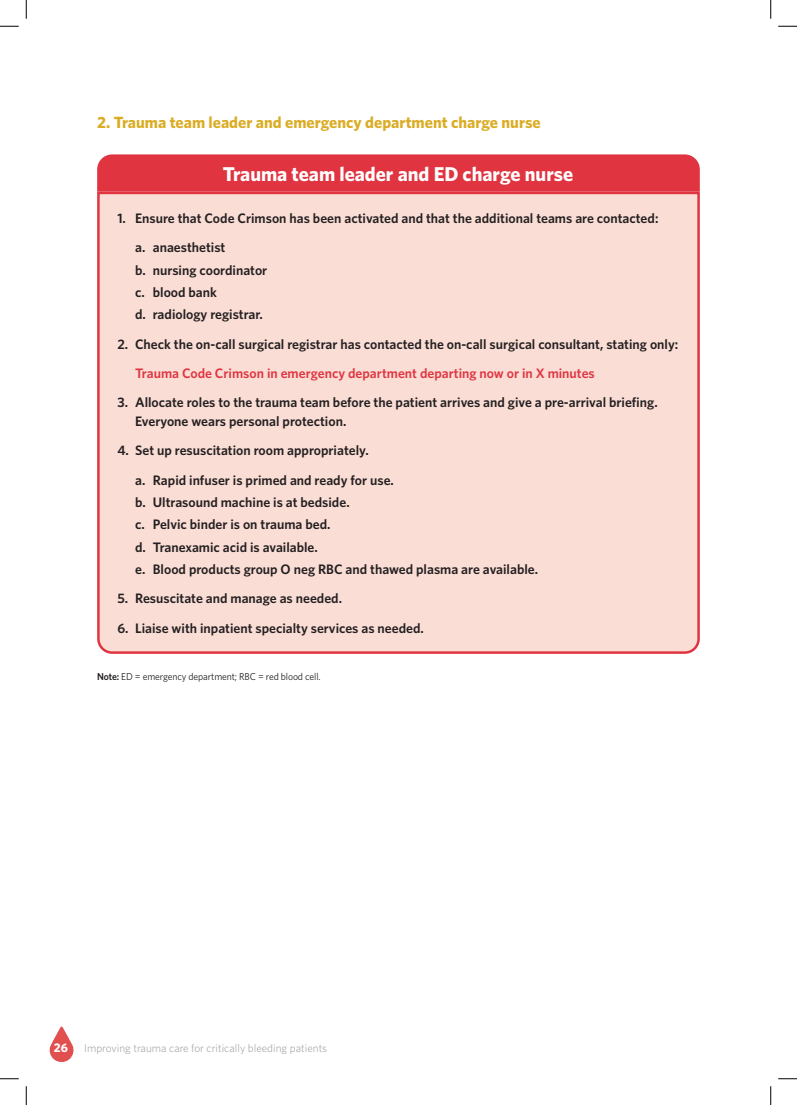
<style>
.page{position:relative;width:797px;height:1105px;background:#fff}
.page>*{position:absolute;margin:0;border:0;box-sizing:border-box;transform-origin:0 0}
.t1{font:700 20px "Whitney";color:#fff}
.Sub_head{font:700 16.25px "Whitney";color:#dbad26}
.t2{font:600 13.75px/18.8px "Whitney";color:#231f20}
.t3{font:600 13.75px "Whitney";color:#e03541}
.t4{font:700 12.5px "Whitney";color:#fff}
.t5{font:300 11.25px "Whitney";color:#93969a}
.t6{font:10px "Whitney";letter-spacing:-.01em;color:#231f20}
.s1{font-weight:600}
</style>
<div class="page">
<svg style="left:49px;top:1026px;width:25px;height:36px"></svg>
<div style="left:97px;top:154px;width:602px;height:36px;background:#e03541"></div>
<div style="left:97px;top:190px;width:603px;height:464px;background:#faddd5"></div>
<svg style="left:0;top:25px;width:19px;height:2px"></svg>
<svg style="left:778px;top:25px;width:19px;height:2px"></svg>
<svg style="left:0;top:1078px;width:19px;height:1px"></svg>
<svg style="left:778px;top:1078px;width:19px;height:1px"></svg>
<svg style="left:25px;top:0;width:2px;height:19px"></svg>
<svg style="left:25px;top:1086px;width:2px;height:19px"></svg>
<svg style="left:770px;top:0;width:1px;height:19px"></svg>
<svg style="left:770px;top:1086px;width:1px;height:19px"></svg>
<p class="Sub_head" style="left:97px;top:111px;width:445px">2. Trauma team leader and emergency department charge nurse</p>
<p class="t1" style="left:223px;top:161px;width:352px">Trauma team leader and ED charge nurse</p>
<p class="t2" style="left:117px;top:208px;width:542px">1. Ensure that Code Crimson has been activated and that the additional teams are contacted:</p>
<p class="t2" style="left:135px;top:238px;width:92px">a. anaesthetist</p>
<p class="t2" style="left:135px;top:260px;width:134px">b. nursing coordinator</p>
<p class="t2" style="left:135px;top:282px;width:83px">c. blood bank</p>
<p class="t2" style="left:135px;top:305px;width:129px">d. radiology registrar.</p>
<p class="t2" style="left:117px;top:334px;width:562px">2. Check the on-call surgical registrar has contacted the on-call surgical consultant, stating only:</p>
<p class="t3" style="left:135px;top:364px;width:461px">Trauma Code Crimson in emergency department departing now or in X minutes</p>
<p class="t2" style="left:135px;top:393px;width:524px;text-indent:-18px">3. Allocate roles to the trauma team before the patient arrives and give a pre-arrival briefing.<br>Everyone wears personal protection.</p>
<p class="t2" style="left:117px;top:441px;width:253px">4. Set up resuscitation room appropriately.</p>
<p class="t2" style="left:135px;top:470px;width:260px">a. Rapid infuser is primed and ready for use.</p>
<p class="t2" style="left:135px;top:493px;width:216px">b. Ultrasound machine is at bedside.</p>
<p class="t2" style="left:135px;top:515px;width:197px">c. Pelvic binder is on trauma bed.</p>
<p class="t2" style="left:135px;top:537px;width:184px">d. Tranexamic acid is available.</p>
<p class="t2" style="left:135px;top:560px;width:404px">e. Blood products group O neg RBC and thawed plasma are available.</p>
<p class="t2" style="left:117px;top:589px;width:226px">5. Resuscitate and manage as needed.</p>
<p class="t2" style="left:117px;top:618px;width:308px">6. Liaise with inpatient specialty services as needed.</p>
<p class="t6" style="left:97px;top:669px;width:225px"><span class="s1">Note:</span> ED = emergency department; RBC = red blood cell.</p>
<p class="t4" style="left:54px;top:1039px;width:15px">26</p>
<p class="t5" style="left:84px;top:1041px;width:244px">Improving trauma care for critically bleeding patients</p>
</div>
